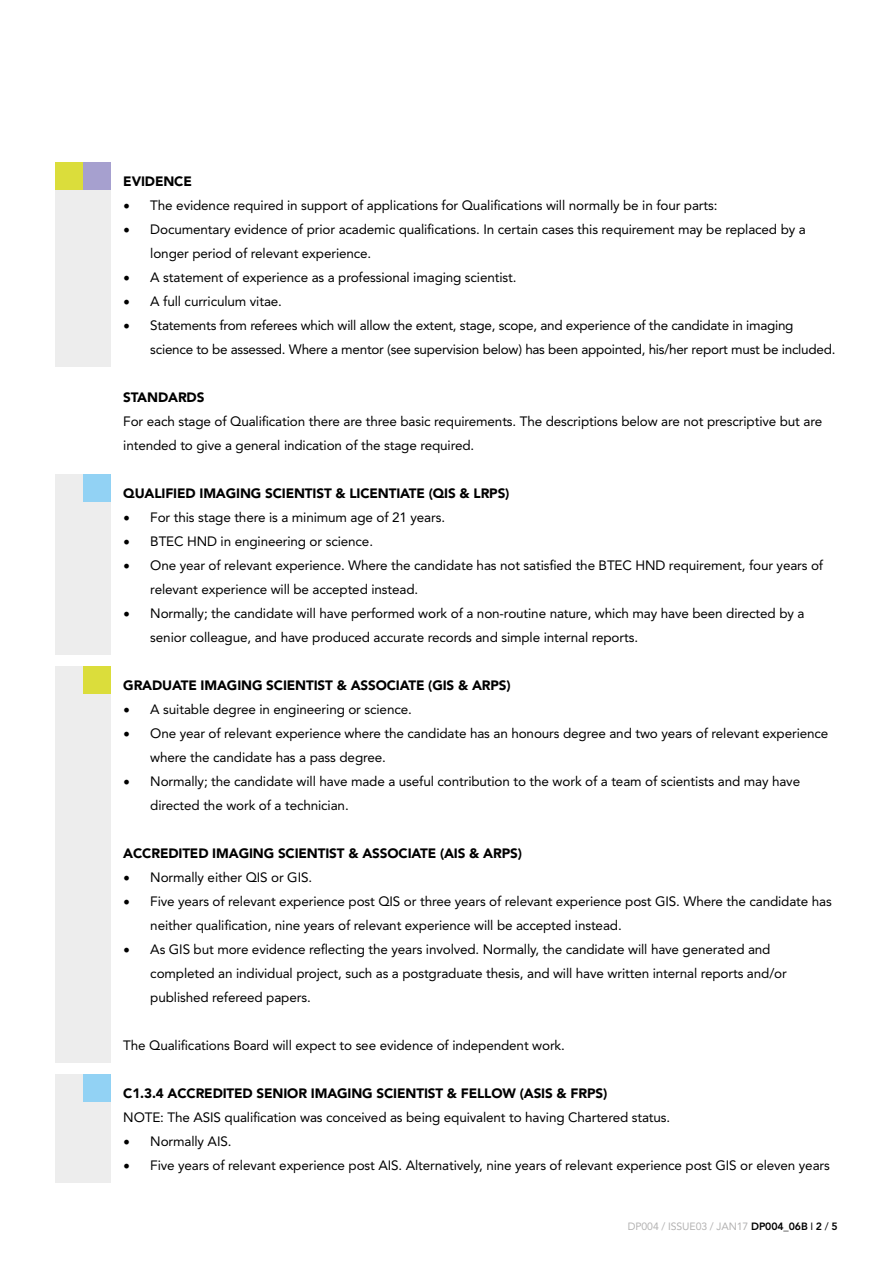
<style>
.page{position:relative;width:893px;height:1263px;background:#fff}
.page>*{position:absolute;margin:0;border:0;box-sizing:border-box;transform-origin:0 0}
.t1{font:13.5px/24px "Avenir LT Std";letter-spacing:-.01em;color:#000}
.t2{font:900 13.5px "Avenir LT Std";letter-spacing:-.01em;color:#000}
.t3{font:10.5px "Avenir LT Std";letter-spacing:-.01em;color:#b3b2b2}
.s1{font-family:"Minion Pro";font-size:18px}
.s2{font-weight:800;color:#000}
.s3{color:#000}
</style>
<div class="page">
<div style="left:55px;top:162px;width:56px;height:204px;background:#ededed"></div>
<div style="left:83px;top:162px;width:28px;height:28px;background:#a6a0cf"></div>
<div style="left:55px;top:162px;width:28px;height:28px;background:#dbdd3b"></div>
<div style="left:55px;top:474px;width:56px;height:180px;background:#ededed"></div>
<div style="left:83px;top:474px;width:28px;height:28px;background:#92d2f4"></div>
<div style="left:55px;top:666px;width:56px;height:396px;background:#ededed"></div>
<div style="left:83px;top:666px;width:28px;height:28px;background:#dbdd3b"></div>
<div style="left:55px;top:1074px;width:56px;height:108px;background:#ededed"></div>
<div style="left:83px;top:1074px;width:28px;height:28px;background:#92d2f4"></div>
<p class="t2" style="left:123px;top:173px;width:70px">EVIDENCE</p>
<p class="t1" style="left:123px;top:193px;width:596px"><span class="s1">•</span> The evidence required in support of applications for Qualifications will normally be in four parts:</p>
<p class="t1" style="left:150px;top:217px;width:657px;text-indent:-27px"><span class="s1">•</span> Documentary evidence of prior academic qualifications. In certain cases this requirement may be replaced by a longer period of relevant experience.</p>
<p class="t1" style="left:123px;top:265px;width:395px"><span class="s1">•</span> A statement of experience as a professional imaging scientist.</p>
<p class="t1" style="left:123px;top:289px;width:160px"><span class="s1">•</span> A full curriculum vitae.</p>
<p class="t1" style="left:150px;top:313px;width:687px;text-indent:-27px"><span class="s1">•</span> Statements from referees which will allow the extent, stage, scope, and experience of the candidate in imaging science to be assessed. Where a mentor (see supervision below) has been appointed, his/her report must be included.</p>
<p class="t2" style="left:123px;top:389px;width:83px">STANDARDS</p>
<p class="t1" style="left:123px;top:409px;width:700px">For each stage of Qualification there are three basic requirements. The descriptions below are not prescriptive but are intended to give a general indication of the stage required.</p>
<p class="t2" style="left:123px;top:485px;width:388px">QUALIFIED IMAGING SCIENTIST &amp; LICENTIATE (QIS &amp; LRPS)</p>
<p class="t1" style="left:123px;top:505px;width:323px"><span class="s1">•</span> For this stage there is a minimum age of 21 years.</p>
<p class="t1" style="left:123px;top:529px;width:251px"><span class="s1">•</span> BTEC HND in engineering or science.</p>
<p class="t1" style="left:150px;top:553px;width:674px;text-indent:-27px"><span class="s1">•</span> One year of relevant experience. Where the candidate has not satisfied the BTEC HND requirement, four years of relevant experience will be accepted instead.</p>
<p class="t1" style="left:150px;top:601px;width:656px;text-indent:-27px"><span class="s1">•</span> Normally; the candidate will have performed work of a non-routine nature, which may have been directed by a senior colleague, and have produced accurate records and simple internal reports.</p>
<p class="t2" style="left:123px;top:677px;width:389px">GRADUATE IMAGING SCIENTIST &amp; ASSOCIATE (GIS &amp; ARPS)</p>
<p class="t1" style="left:123px;top:697px;width:290px"><span class="s1">•</span> A suitable degree in engineering or science.</p>
<p class="t1" style="left:150px;top:721px;width:680px;text-indent:-27px"><span class="s1">•</span> One year of relevant experience where the candidate has an honours degree and two years of relevant experience where the candidate has a pass degree.</p>
<p class="t1" style="left:150px;top:769px;width:651px;text-indent:-27px"><span class="s1">•</span> Normally; the candidate will have made a useful contribution to the work of a team of scientists and may have directed the work of a technician.</p>
<p class="t2" style="left:123px;top:845px;width:400px">ACCREDITED IMAGING SCIENTIST &amp; ASSOCIATE (AIS &amp; ARPS)</p>
<p class="t1" style="left:123px;top:865px;width:190px"><span class="s1">•</span> Normally either QIS or GIS.</p>
<p class="t1" style="left:150px;top:889px;width:683px;text-indent:-27px"><span class="s1">•</span> Five years of relevant experience post QIS or three years of relevant experience post GIS. Where the candidate has neither qualification, nine years of relevant experience will be accepted instead.</p>
<p class="t1" style="left:150px;top:937px;width:638px;text-indent:-27px"><span class="s1">•</span> As GIS but more evidence reflecting the years involved. Normally, the candidate will have generated and completed an individual project, such as a postgraduate thesis, and will have written internal reports and/or published refereed papers.</p>
<p class="t1" style="left:123px;top:1033px;width:443px">The Qualifications Board will expect to see evidence of independent work.</p>
<p class="t2" style="left:123px;top:1085px;width:485px">C1.3.4 ACCREDITED SENIOR IMAGING SCIENTIST &amp; FELLOW (ASIS &amp; FRPS)</p>
<p class="t1" style="left:123px;top:1105px;width:548px">NOTE: The ASIS qualification was conceived as being equivalent to having Chartered status.</p>
<p class="t1" style="left:123px;top:1129px;width:110px"><span class="s1">•</span> Normally AIS.</p>
<p class="t1" style="left:123px;top:1153px;width:708px"><span class="s1">•</span> Five years of relevant experience post AIS. Alternatively, nine years of relevant experience post GIS or eleven years</p>
<p class="t3" style="left:628px;top:1220px;width:211px">DP004 / ISSUE03 / JAN17 <span class="s2">DP004_06B</span> <span class="s3">I</span> <span class="s2">2</span> <span class="s3">/</span> <span class="s2">5</span></p>
</div>
